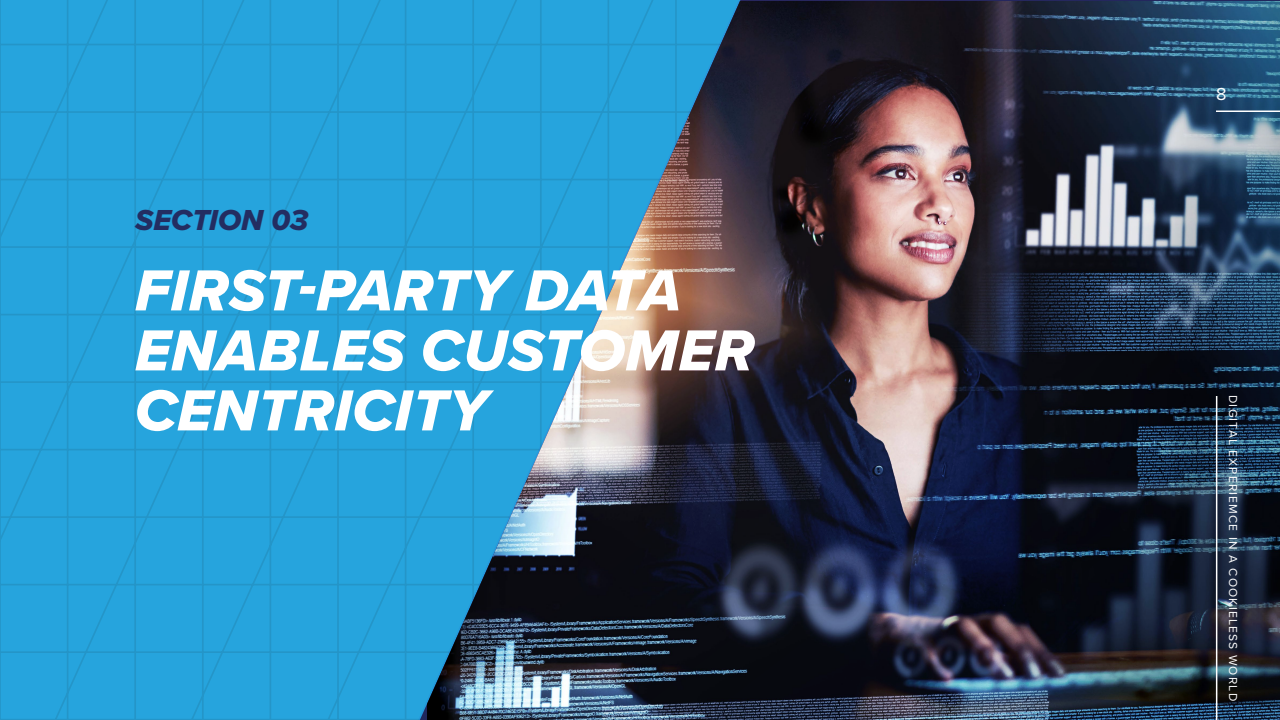
<style>
.page{position:relative;width:1280px;height:720px;background:#fff}
.page>*{position:absolute;margin:0;border:0;box-sizing:border-box;transform-origin:0 0}
.t1{font:60px/60px "Proxima Nova Extrabld It";letter-spacing:.01em;color:#fff}
.t2{font:30px "Proxima Nova Extrabld It";letter-spacing:.005em;color:#232d61}
.t3{font:18px "Proxima Nova";color:#fff}
.t4{font:12px "Proxima Nova";letter-spacing:.1em;color:#fff}
</style>
<div class="page">
<svg style="left:0;top:0;width:415px;height:720px;background:#25a3db"></svg>
<img style="left:415px;top:0;width:865px;height:720px">
<hr style="left:1216px;top:110px;width:64px;height:2px;background:#fff">
<hr style="left:1216px;top:396px;width:1px;height:324px;background:#fff">
<p class="t2" style="left:135px;top:197px;width:175px">SECTION 03</p>
<p class="t1" style="left:135px;top:260px;width:621px">FIRST-PARTY DATA<br>ENABLES CUSTOMER<br>CENTRICITY</p>
<p class="t3" style="left:1216px;top:81px;width:12px">8</p>
<p class="t4" style="left:1242px;top:395px;width:308px;rotate:90deg">DIGITAL EXPERIEMCE IN A COOKIELESS WORLD</p>
</div>
